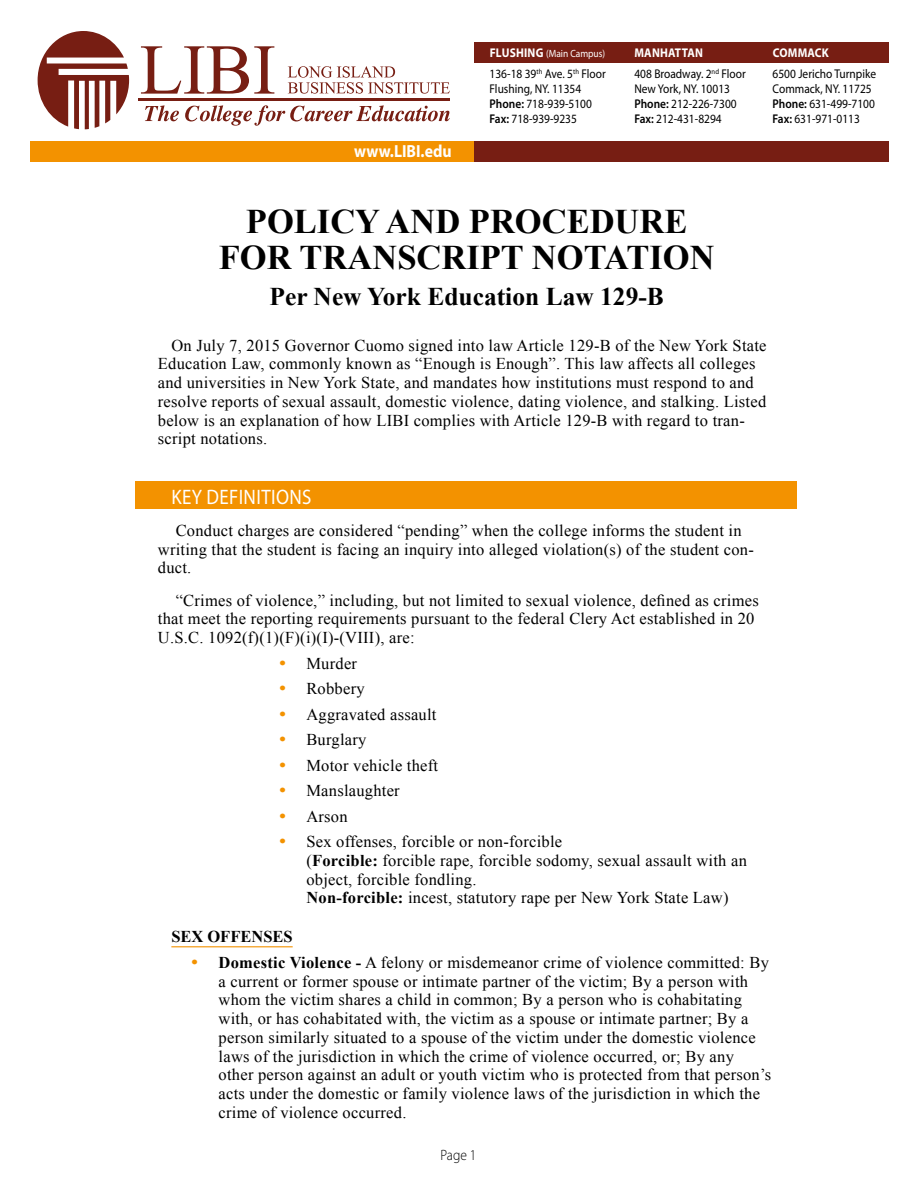
<style>
.page{position:relative;width:918px;height:1188px;background:#fff}
.page>*{position:absolute;margin:0;border:0;box-sizing:border-box;transform-origin:0 0}
.t1{font:700 34.5px/36px "Times New Roman";color:#000;text-align:center}
.t2{font:700 25.5px "Times New Roman";color:#000}
.t3{font:21px "Myriad Pro";letter-spacing:.02em;color:#fff;scale:.9 1}
.t4{font:700 17.55px "Myriad Pro";color:#fff;scale:.9 1}
.t5{font:16.5px/18.8px "Times New Roman";letter-spacing:.015em;color:#000}
.t6{font:700 16.5px "Times New Roman";color:#000}
.t7{font:300 15px "Myriad Pro";color:#000;scale:.9 1}
.t8{font:12.6px/15.1px "Myriad Pro";color:#000;scale:.9 1}
.t9{font:700 12.6px "Myriad Pro";letter-spacing:.02em;color:#fff;scale:.9 1}
.t10{font:10.5px "Myriad Pro";color:#fff;scale:.9 1}
.s1{font-weight:700;font-size:12.6px}
.s2{font-weight:600}
.s3{font-weight:700;color:#fff}
.s4{font-weight:700;font-size:18px;color:#f39200}
.s5{font-weight:700}
</style>
<div class="page">
<div style="left:135px;top:481px;width:661px;height:27px;background:#f39200"></div>
<div style="left:475px;top:42px;width:414px;height:21px;background:#771e13"></div>
<svg style="left:38px;top:31px;width:91px;height:98px"></svg>
<svg style="left:288px;top:66px;width:162px;height:28px"></svg>
<svg style="left:141px;top:46px;width:133px;height:48px"></svg>
<svg style="left:145px;top:105px;width:305px;height:21px"></svg>
<hr style="left:139px;top:98px;width:311px;height:3px;background:#771e13">
<div style="left:30px;top:141px;width:444px;height:21px;background:#f39200"></div>
<div style="left:475px;top:141px;width:414px;height:21px;background:#771e13"></div>
<hr style="left:171px;top:946px;width:122px;height:1px;background:#f39200">
<p class="t4" style="left:354px;top:140px;width:110px">www.LIBI.edu</p>
<p class="t10" style="left:490px;top:47px;width:130px"><span class="s1">FLUSHING</span> (Main Campus)</p>
<p class="t8" style="left:490px;top:66px;width:131px">136-18 39<sup>th</sup> Ave. 5<sup>th</sup> Floor<br>Flushing, NY. 11354<br><span class="s2">Phone:</span> 718-939-5100<br><span class="s2">Fax:</span> 718-939-9235</p>
<p class="t8" style="left:634px;top:42px;width:125px;line-height:21px"><span class="s3">MANHATTAN<br></span>408 Broadway. 2<sup>nd</sup> Floor</p>
<p class="t8" style="left:634px;top:81px;width:115px">New York, NY. 10013<br><span class="s2">Phone:</span> 212-226-7300<br><span class="s2">Fax:</span> 212-431-8294</p>
<p class="t9" style="left:773px;top:44px;width:64px">COMMACK</p>
<p class="t8" style="left:773px;top:66px;width:117px">6500 Jericho Turnpike<br>Commack, NY. 11725<br><span class="s2">Phone:</span> 631-499-7100<br><span class="s2">Fax:</span> 631-971-0113</p>
<h1 class="t1" style="left:219px;top:203px;width:497px">POLICY AND PROCEDURE<br>FOR TRANSCRIPT NOTATION</h1>
<h2 class="t2" style="left:269px;top:279px;width:396px">Per New York Education Law 129-B</h2>
<p class="t5" style="left:158px;top:335px;width:610px;text-indent:13px">On July 7, 2015 Governor Cuomo signed into law Article 129-B of the New York State Education Law, commonly known as “Enough is Enough”. This law affects all colleges and universities in New York State, and mandates how institutions must respond to and resolve reports of sexual assault, domestic violence, dating violence, and stalking. Listed below is an explanation of how LIBI complies with Article 129-B with regard to tran&shy;script notations.</p>
<p class="t3" style="left:172px;top:484px;width:157px">KEY DEFINITIONS</p>
<p class="t5" style="left:158px;top:521px;width:598px;text-indent:18px">Conduct charges are considered “pending” when the college informs the student in writing that the student is facing an inquiry into alleged violation(s) of the student con&shy;duct.</p>
<p class="t5" style="left:158px;top:590px;width:602px;text-indent:18px">“Crimes of violence,” including, but not limited to sexual violence, defined as crimes that meet the reporting requirements pursuant to the federal Clery Act established in 20<br>U.S.C. 1092(f)(1)(F)(i)(I)-(VIII), are:</p>
<p class="t5" style="left:279px;top:653px;width:79px"><span class="s4">•</span> Murder</p>
<p class="t5" style="left:279px;top:679px;width:87px"><span class="s4">•</span> Robbery</p>
<p class="t5" style="left:279px;top:704px;width:159px"><span class="s4">•</span> Aggravated assault</p>
<p class="t5" style="left:279px;top:730px;width:89px"><span class="s4">•</span> Burglary</p>
<p class="t5" style="left:279px;top:755px;width:160px"><span class="s4">•</span> Motor vehicle theft</p>
<p class="t5" style="left:279px;top:781px;width:122px"><span class="s4">•</span> Manslaughter</p>
<p class="t5" style="left:279px;top:806px;width:70px"><span class="s4">•</span> Arson</p>
<p class="t5" style="left:306px;top:832px;width:442px;text-indent:-27px"><span class="s4">•</span> Sex offenses, forcible or non-forcible<br>(<span class="s5">Forcible:</span> forcible rape, forcible sodomy, sexual assault with an object, forcible fondling.<br><span class="s5">Non-forcible:</span> incest, statutory rape per New York State Law)</p>
<p class="t6" style="left:171px;top:925px;width:123px">SEX OFFENSES</p>
<p class="t5" style="left:219px;top:953px;width:554px;text-indent:-27px"><span class="s4">•</span> <span class="s5">Domestic Violence -</span> A felony or misdemeanor crime of violence committed: By a current or former spouse or intimate partner of the victim; By a person with whom the victim shares a child in common; By a person who is cohabitating with, or has cohabitated with, the victim as a spouse or intimate partner; By a person similarly situated to a spouse of the victim under the domestic violence laws of the jurisdiction in which the crime of violence occurred, or; By any other person against an adult or youth victim who is protected from that person’s acts under the domestic or family violence laws of the jurisdiction in which the crime of violence occurred.</p>
<p class="t7" style="left:441px;top:1147px;width:41px">Page 1</p>
</div>
